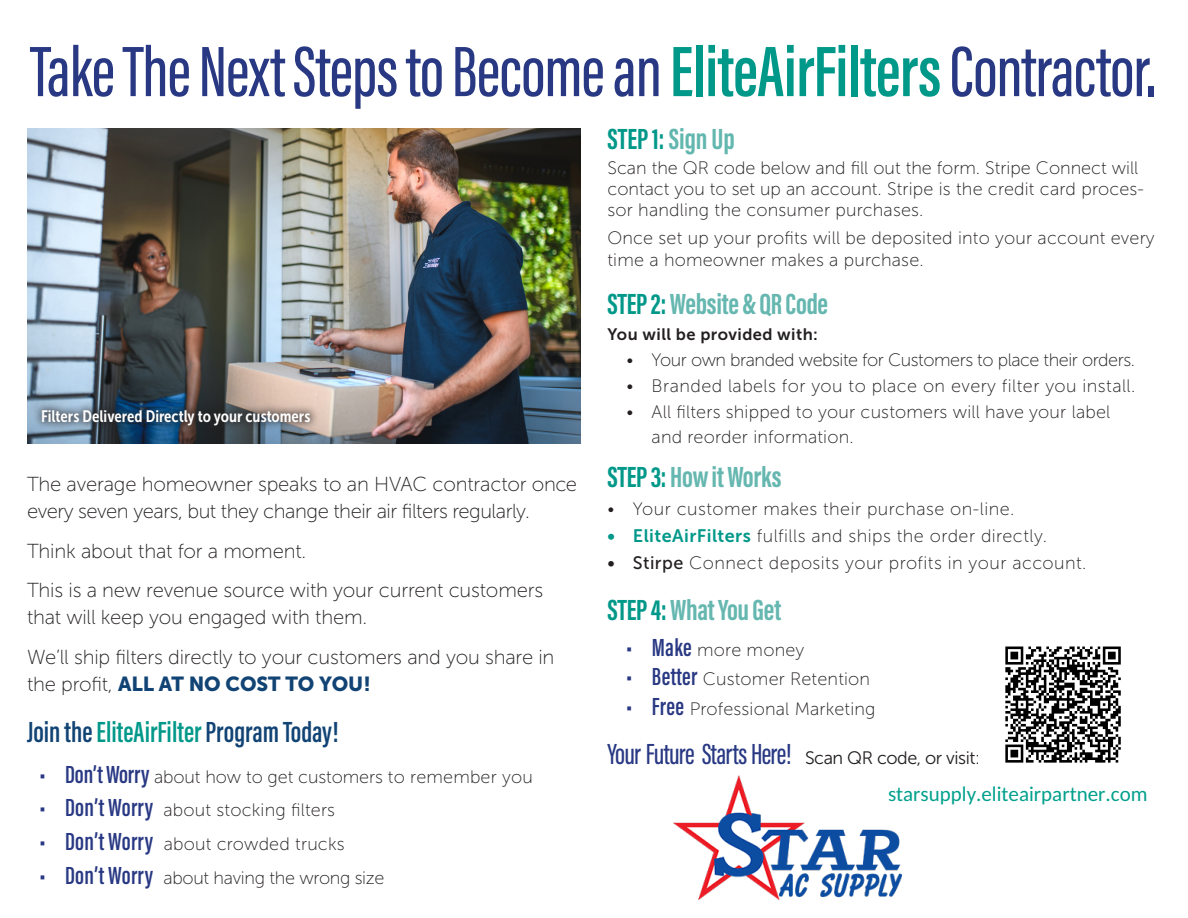
<style>
.page{position:relative;width:1188px;height:918px;background:#fff}
.page>*{position:absolute;margin:0;border:0;box-sizing:border-box;transform-origin:0 0}
.t1{font:500 73.5px "Acumin Pro Extra Cond";letter-spacing:-.015em;color:#283883}
.t2{font:700 30px "Acumin Pro Extra Cond";letter-spacing:-.01em;color:#65b7b0}
.t3{font:600 30px "Acumin Pro Extra Cond";color:#114374}
.t4{font:500 30px "Acumin Pro Extra Cond";letter-spacing:-.025em;color:#283883}
.t5{font:700 30px "Acumin Pro Extra Cond";color:#009889}
.t6{font:21px "Carlito";color:#00a08c}
.t7{font:20.25px/27px "Museo Sans 100";letter-spacing:-.01em;color:#231f20}
.t8{font:18px/21px "Museo Sans 100";letter-spacing:.01em;color:#231f20}
.t9{font:18px "Museo Sans 100";letter-spacing:-.025em;color:#231f20}
.t10{font:18px "Museo Sans 100";letter-spacing:-.015em;color:#231f20}
.t11{font:18px "Museo Sans 300";letter-spacing:-.025em;color:#231f20}
.t12{font:16.5px "Museo Sans Cond 700";color:#fff}
.t13{font:16.5px "Museo Sans 700";letter-spacing:.025em;color:#231f20}
.s1{font-weight:600;color:#009889}
.s2{color:#62b7af}
.s3{font-family:"Museo Sans 900";color:#114374}
.s4{color:#009889}
.s5{font-family:"Acumin Pro Extra Cond";font-weight:600;font-size:25.5px;color:#283883}
.s6{font-family:"Museo Sans 700";color:#009889}
.s7{font-family:"Museo Sans 500"}
</style>
<div class="page">
<img style="left:27px;top:129px;width:553px;height:314px">
<div style="left:32px;top:400px;width:288px;height:34px;background:#231f20;opacity:.6"></div>
<img style="left:1005px;top:646px;width:136px;height:144px">
<img style="left:674px;top:775px;width:227px;height:125px">
<p class="t1" style="left:30px;top:27px;width:1127px">Take The Next Steps to Become an <span class="s1">EliteAirFilters</span> Contractor.</p>
<p class="t5" style="left:608px;top:120px;width:129px">STEP 1: <span class="s2">Sign Up</span></p>
<p class="t8" style="left:608px;top:158px;width:538px">Scan the QR code below and fill out the form. Stripe Connect will contact you to set up an account. Stripe is the credit card proces&shy;sor handling the consumer purchases.</p>
<p class="t8" style="left:608px;top:227px;width:549px;line-height:22.4px">Once set up your profits will be deposited into your account every time a homeowner makes a purchase.</p>
<p class="t12" style="left:41px;top:407px;width:271px">Filters Delivered Directly to your customers</p>
<p class="t7" style="left:27px;top:471px;width:552px">The average homeowner speaks to an HVAC contractor once every seven years, but they change their air filters regularly.</p>
<p class="t7" style="left:27px;top:537px;width:281px">Think about that for a moment.</p>
<p class="t7" style="left:27px;top:577px;width:518px">This is a new revenue source with your current customers that will keep you engaged with them.</p>
<p class="t7" style="left:27px;top:644px;width:529px">We’ll ship filters directly to your customers and you share in the profit, <span class="s3">ALL AT NO COST TO YOU!</span></p>
<p class="t3" style="left:27px;top:714px;width:313px">Join the<span class="s4">EliteAirFilter</span>Program Today!</p>
<p class="t8" style="left:40px;top:766px;width:495px"><span class="s5">• Don’t Worry</span> about how to get customers to remember you</p>
<p class="t8" style="left:40px;top:800px;width:297px"><span class="s5">• Don’t Worry</span> about stocking filters</p>
<p class="t8" style="left:40px;top:834px;width:307px"><span class="s5">• Don’t Worry</span> about crowded trucks</p>
<p class="t10" style="left:40px;top:868px;width:346px"><span class="s5">• Don’t Worry</span> about having the wrong size</p>
<p class="t2" style="left:608px;top:285px;width:222px"><span class="s4">STEP 2:</span> Website &amp; QR Code</p>
<p class="t13" style="left:608px;top:325px;width:212px">You will be provided with:</p>
<p class="t9" style="left:626px;top:350px;width:510px">• Your own branded website for Customers to place their orders.</p>
<p class="t8" style="left:626px;top:375px;width:511px">• Branded labels for you to place on every filter you install.</p>
<p class="t8" style="left:652px;top:399px;width:460px;line-height:25.2px;text-indent:-25px">• All filters shipped to your customers will have your label and reorder information.</p>
<p class="t2" style="left:608px;top:459px;width:175px"><span class="s4">STEP 3:</span> How it Works</p>
<p class="t8" style="left:608px;top:498px;width:408px">• Your customer makes their purchase on-line.</p>
<p class="t8" style="left:608px;top:526px;width:441px"><span class="s6">• EliteAirFilters</span> fulfills and ships the order directly.</p>
<p class="t8" style="left:608px;top:553px;width:481px"><span class="s7">• Stirpe</span> Connect deposits your profits in your account.</p>
<p class="t2" style="left:608px;top:591px;width:175px"><span class="s4">STEP 4:</span> What You Get</p>
<p class="t8" style="left:627px;top:639px;width:179px"><span class="s5">• Make</span> more money</p>
<p class="t8" style="left:627px;top:669px;width:245px"><span class="s5">• Better</span> Customer Retention</p>
<p class="t8" style="left:627px;top:698px;width:251px"><span class="s5">• Free</span> Professional Marketing</p>
<p class="t4" style="left:608px;top:735px;width:186px">Your Future Starts Here!</p>
<p class="t11" style="left:805px;top:748px;width:177px">Scan QR code, or visit:</p>
<p class="t6" style="left:888px;top:785px;width:261px">starsupply.eliteairpartner.com</p>
</div>
